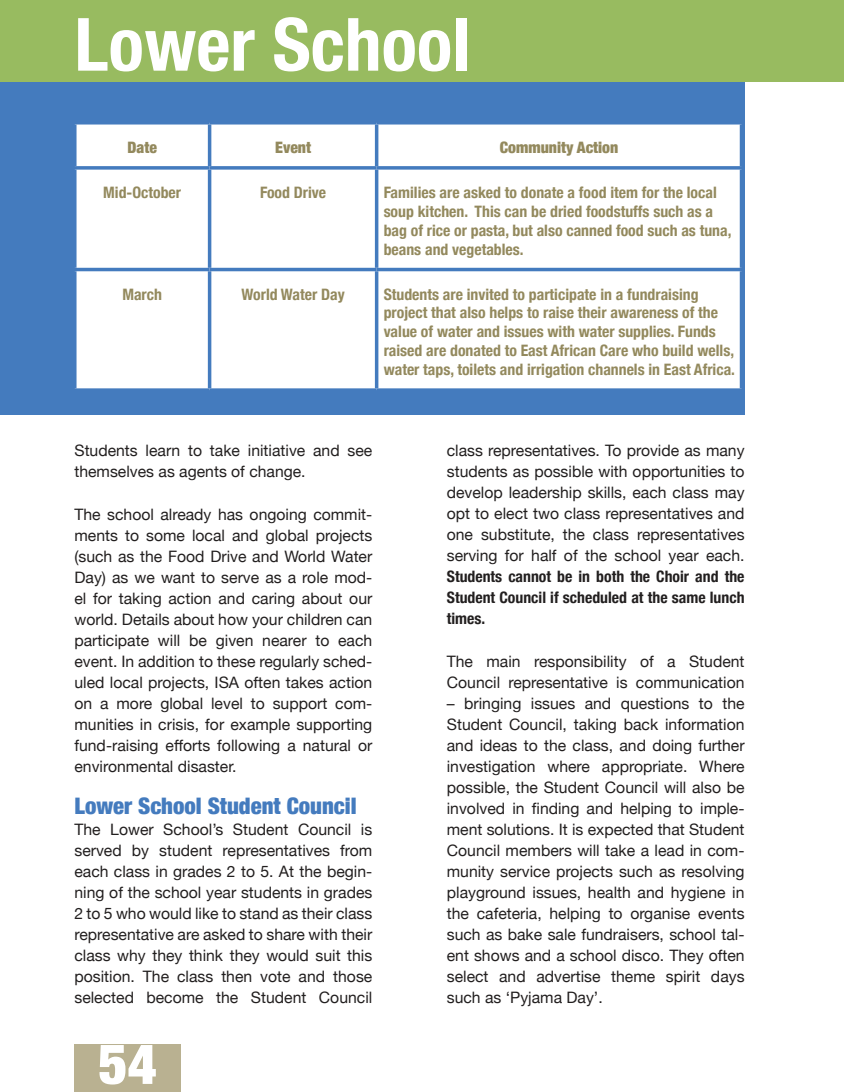
<style>
.page{position:relative;width:844px;height:1092px;background:#fff}
.page>*{position:absolute;margin:0;border:0;box-sizing:border-box;transform-origin:0 0}
.t1{font:700 condensed 73.5px "Helvetica Neue";color:#fff}
.t2{font:900 condensed 56px "Helvetica Neue";color:#fff}
.t3{font:900 condensed 22.75px "Helvetica Neue";color:#447bbe}
.t4{font:15.75px/21px "Helvetica Neue";color:#221f1f;text-align:justify}
.t5{font:700 condensed 15.75px/18.9px "Helvetica Neue";color:#93895d}
.t6{font:700 condensed 15.75px/21px "Helvetica Neue";color:#221f1f;text-align:justify}
.t7{font:900 condensed 15.75px "Helvetica Neue";color:#93895d}
</style>
<div class="page">
<div style="left:74px;top:1044px;width:107px;height:47px;background:#b9b191"></div>
<div style="left:0;top:0;width:843px;height:82px;background:#98bb60"></div>
<div style="left:0;top:82px;width:744px;height:332px;background:#447bbe"></div>
<div style="left:76px;top:124px;width:663px;height:264px;background:#fff"></div>
<hr style="left:208px;top:124px;width:3px;height:42px;background:#447bbe">
<hr style="left:375px;top:124px;width:3px;height:42px;background:#447bbe">
<svg style="left:739px;top:124px;width:3px;height:42px"></svg>
<svg style="left:75px;top:166px;width:134px;height:4px"></svg>
<svg style="left:209px;top:166px;width:167px;height:4px"></svg>
<hr style="left:208px;top:170px;width:3px;height:98px;background:#447bbe">
<svg style="left:376px;top:166px;width:366px;height:4px"></svg>
<hr style="left:375px;top:170px;width:3px;height:98px;background:#447bbe">
<svg style="left:739px;top:170px;width:3px;height:98px"></svg>
<hr style="left:73px;top:268px;width:136px;height:3px;background:#447bbe">
<hr style="left:209px;top:268px;width:167px;height:3px;background:#447bbe">
<hr style="left:208px;top:271px;width:3px;height:117px;background:#447bbe">
<hr style="left:376px;top:268px;width:367px;height:3px;background:#447bbe">
<hr style="left:375px;top:271px;width:3px;height:117px;background:#447bbe">
<svg style="left:739px;top:271px;width:3px;height:117px"></svg>
<svg style="left:75px;top:388px;width:134px;height:1px"></svg>
<svg style="left:209px;top:388px;width:167px;height:2px"></svg>
<svg style="left:376px;top:388px;width:366px;height:2px"></svg>
<h1 class="t1" style="left:74px;top:17px;width:397px">Lower School</h1>
<p class="t7" style="left:127px;top:134px;width:31px">Date</p>
<p class="t7" style="left:275px;top:134px;width:37px">Event</p>
<p class="t7" style="left:499px;top:134px;width:120px">Community Action</p>
<p class="t5" style="left:103px;top:184px;width:79px">Mid-October</p>
<p class="t5" style="left:260px;top:184px;width:68px">Food Drive</p>
<p class="t5" style="left:383px;top:184px;width:349px">Families are asked to donate a food item for the local soup kitchen. This can be dried foodstuffs such as a bag of rice or pasta, but also canned food such as tuna, beans and vegetables.</p>
<p class="t5" style="left:122px;top:286px;width:41px">March</p>
<p class="t5" style="left:241px;top:286px;width:105px">World Water Day</p>
<p class="t5" style="left:383px;top:286px;width:353px">Students are invited to participate in a fundraising project that also helps to raise their awareness of the value of water and issues with water supplies. Funds raised are donated to East African Care who build wells, water taps, toilets and irrigation channels in East Africa.</p>
<p class="t4" style="left:74px;top:441px;width:299px">Students learn to take initiative and see themselves as agents of change.</p>
<p class="t4" style="left:74px;top:505px;width:299px">The school already has ongoing commit&shy;ments to some local and global projects (such as the Food Drive and World Water Day) as we want to serve as a role mod&shy;el for taking action and caring about our world. Details about how your children can participate will be given nearer to each event. In addition to these regularly sched&shy;uled local projects, ISA often takes action on a more global level to support com&shy;munities in crisis, for example supporting fund-raising eforts following a natural or environmental disaster.</p>
<h3 class="t3" style="left:74px;top:786px;width:283px">Lower School Student Council</h3>
<p class="t4" style="left:74px;top:819px;width:299px">The Lower School’s Student Council is served by student representatives from each class in grades 2 to 5. At the begin&shy;ning of the school year students in grades 2 to 5 who would like to stand as their class representative are asked to share with their class why they think they would suit this position. The class then vote and those selected become the Student Council</p>
<h2 class="t2" style="left:98px;top:1042px;width:60px">54</h2>
<p class="t4" style="left:446px;top:441px;width:299px">class representatives. To provide as many students as possible with opportunities to develop leadership skills, each class may opt to elect two class representatives and one substitute, the class representatives serving for half of the school year each.</p>
<p class="t6" style="left:446px;top:567px;width:299px">Students cannot be in both the Choir and the Student Council if scheduled at the same lunch times.</p>
<p class="t4" style="left:446px;top:652px;width:299px">The main responsibility of a Student<br>Council representative is communication</p>
<p class="t4" style="left:446px;top:693px;width:299px">– bringing issues and questions to the Student Council, taking back information and ideas to the class, and doing further investigation where appropriate. Where possible, the Student Council will also be involved in inding and helping to imple&shy;ment solutions. It is expected that Student Council members will take a lead in com&shy;munity service projects such as resolving playground issues, health and hygiene in the cafeteria, helping to organise events such as bake sale fundraisers, school tal&shy;ent shows and a school disco. They often select and advertise theme spirit days such as ‘Pyjama Day’.</p>
</div>
